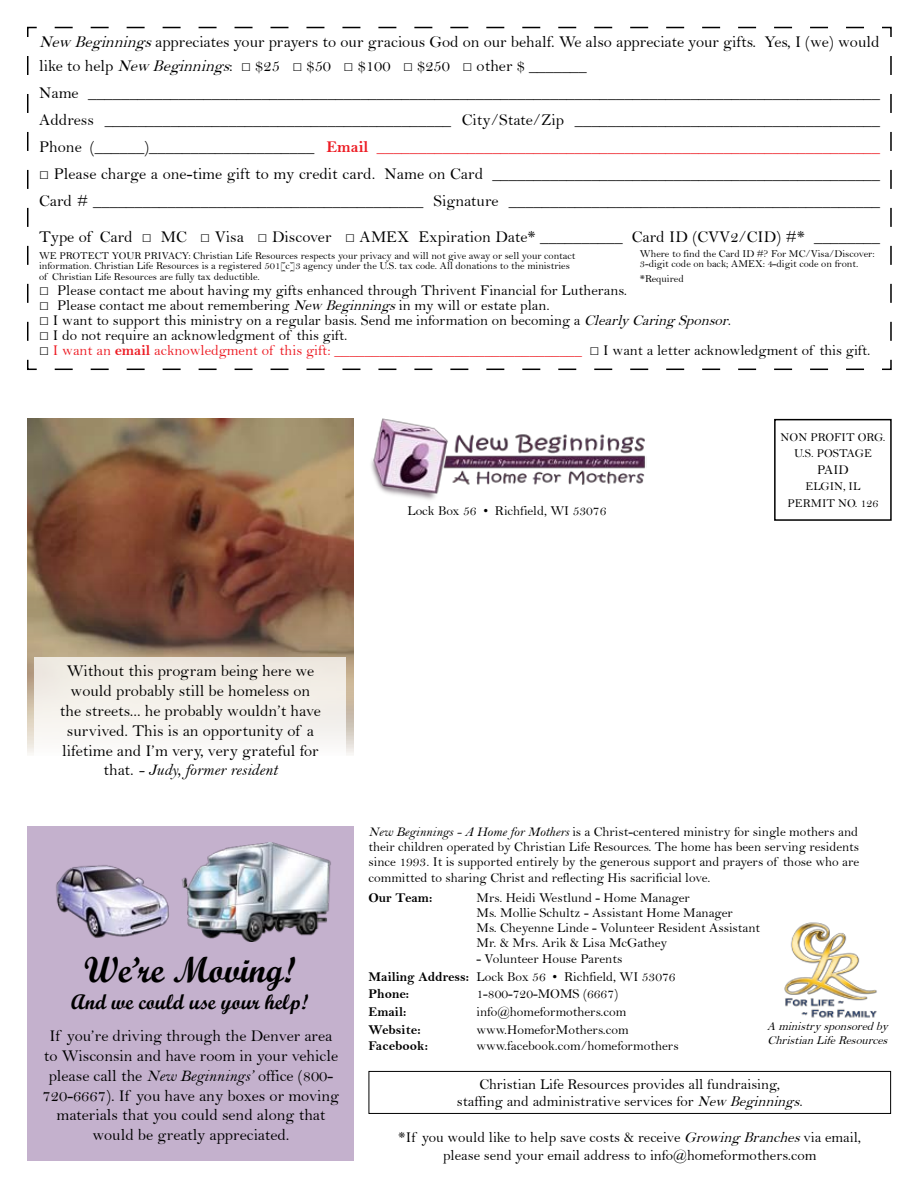
<style>
.page{position:relative;width:918px;height:1188px;background:#fff}
.page>*{position:absolute;margin:0;border:0;box-sizing:border-box;transform-origin:0 0}
.t1{font:36px "Script MT Bold";color:#000}
.t2{font:21px "Script MT Bold";color:#000}
.t3{font:16.5px/19.8px "Bell";color:#000}
.t4{font:16.5px "Bell MT Italic";color:#000}
.t5{font:15px/16.5px "Bell";color:#000;text-align:center}
.t6{font:15px "Bell";color:#ed1c24}
.t7{font:13.5px/15.5px "Bell";color:#000}
.t8{font:13.5px "Bell MT Bold";color:#000}
.t9{font:12px/16.5px "Bell";color:#000;text-align:center}
.t10{font:italic 12px/13.5px "Bell";color:#000}
.t11{font:10.5px/10.5px "Bell";color:#000}
.s1{font-style:italic}
.s2{font-family:"Segoe UI"}
.s3{font-family:"Bell MT Bold";color:#ed1c24}
.s4{color:#ed1c24}
.s5{font-family:"Segoe UI";font-size:16.5px}
.s6{font-family:"Segoe UI";font-size:16.5px;color:#000}
.s7{font-family:"Bell MT Bold"}
.s8{color:#000}
.s9{font-family:"Bell"}
.s10{font-family:"Bell MT Italic"}
</style>
<div class="page">
<svg style="left:27px;top:26px;width:865px;height:345px"></svg>
<div style="left:369px;top:1071px;width:522px;height:43px;border:1px solid #000"></div>
<div style="left:774px;top:419px;width:118px;height:102px;border:2px solid #000"></div>
<img style="left:371px;top:418px;width:274px;height:82px">
<img style="left:784px;top:922px;width:93px;height:96px">
<img style="left:27px;top:418px;width:327px;height:337px">
<div style="left:34px;top:658px;width:312px;height:129px;background:linear-gradient(to bottom,#ede7de,#fff)"></div>
<div style="left:27px;top:826px;width:327px;height:335px;background:#c4b1cd"></div>
<img style="left:56px;top:843px;width:275px;height:99px">
<p class="t3" style="left:39px;top:30px;width:842px;line-height:24px"><span class="s1">New Beginnings</span>appreciates your prayers to our gracious God on our behalf. We also appreciate your gifts. Yes, I (we) would like to help <span class="s1">New Beginnings</span>: <span class="s2">□</span> $25 <span class="s2">□</span> $50 <span class="s2">□</span> $100 <span class="s2">□</span> $250 <span class="s2">□</span> other $ _______</p>
<p class="t3" style="left:39px;top:79px;width:843px;line-height:27px;text-align:justify">Name ________________________________________________________________________________________________ Address __________________________________________ City/State/Zip _____________________________________ Phone (______)____________________ <span class="s3">Email</span> <span class="s4">_____________________________________________________________</span></p>
<p class="t3" style="left:39px;top:160px;width:843px;line-height:27px"><span class="s2">□</span> Please charge a one-time gift to my credit card. Name on Card _______________________________________________<br>Card # ________________________________________ Signature _____________________________________________</p>
<p class="t3" style="left:39px;top:227px;width:842px">Type of Card <span class="s2">□</span> MC <span class="s2">□</span> Visa <span class="s2">□</span> Discover <span class="s2">□</span> AMEX Expiration Date* __________ Card ID (CVV2/CID) #* ________</p>
<p class="t11" style="left:39px;top:250px;width:538px">WE PROTECT YOUR PRIVACY: Christian Life Resources respects your privacy and will not give away or sell your contact information. Christian Life Resources is a registered 501[c]3 agency under the U.S. tax code. All donations to the ministries of Christian Life Resources are fully tax deductible.</p>
<p class="t5" style="left:39px;top:282px;width:589px"><span class="s5">□</span> Please contact me about having my gifts enhanced through Thrivent Financial for Lutherans.</p>
<p class="t5" style="left:39px;top:297px;width:512px"><span class="s5">□</span> Please contact me about remembering <span class="s1">New Beginnings</span>in my will or estate plan.</p>
<p class="t5" style="left:39px;top:312px;width:695px"><span class="s5">□</span> I want to support this ministry on a regular basis. Send me information on becoming a <span class="s1">Clearly CaringSponsor</span>.</p>
<p class="t5" style="left:39px;top:327px;width:310px"><span class="s5">□</span> I do not require an acknowledgment of this gift.</p>
<p class="t6" style="left:39px;top:341px;width:833px"><span class="s6">□</span> I want an <span class="s7">email</span> acknowledgment of this gift: _________________________________ <span class="s6">□</span> <span class="s8">I want a letter acknowledgment of this gift.</span></p>
<p class="t11" style="left:640px;top:248px;width:236px">Where to find the Card ID #? For MC/Visa/Discover:<br>3-digit code on back; AMEX: 4-digit code on front.</p>
<p class="t11" style="left:640px;top:273px;width:45px">*Required</p>
<p class="t7" style="left:407px;top:503px;width:201px">Lock Box 56 • Richfield, WI 53076</p>
<p class="t9" style="left:781px;top:429px;width:106px">NON PROFIT ORG.<br>U.S. POSTAGE</p>
<p class="t7" style="left:817px;top:462px;width:33px">PAID</p>
<p class="t9" style="left:788px;top:478px;width:93px">ELGIN, IL<br>PERMIT NO. 126</p>
<p class="t3" style="left:60px;top:661px;width:263px;text-align:center">Without this program being here we would probably still be homeless on the streets... he probably wouldn’t have survived. This is an opportunity of a lifetime and I’m very, very grateful for</p>
<p class="t4" style="left:104px;top:760px;width:175px"><span class="s9">that.</span> - Judy, former resident</p>
<h1 class="t1" style="left:84px;top:948px;width:213px">We’re Moving!</h1>
<p class="t2" style="left:71px;top:989px;width:239px">And we could use your help!</p>
<p class="t3" style="left:43px;top:1026px;width:298px;text-align:center">If you’re driving through the Denver area to Wisconsin and have room in your vehicle please call the <span class="s10">New Beginnings’</span> office (800- 720-6667). If you have any boxes or moving materials that you could send along that would be greatly appreciated.</p>
<p class="t7" style="left:369px;top:824px;width:492px;text-align:justify"><span class="s10">New Beginnings - A Home for Mothers</span> is a Christ-centered ministry for single mothers and their children operated by Christian Life Resources. The home has been serving residents since 1993. It is supported entirely by the generous support and prayers of those who are committed to sharing Christ and reflecting His sacrificial love.</p>
<p class="t8" style="left:369px;top:890px;width:65px">Our Team:</p>
<p class="t7" style="left:477px;top:890px;width:285px;line-height:15px">Mrs. Heidi Westlund - Home Manager<br>Ms. Mollie Schultz - Assistant Home Manager<br>Ms. Cheyenne Linde - Volunteer Resident Assistant Mr. &amp; Mrs. Arik &amp; Lisa McGathey</p>
<p class="t7" style="left:369px;top:950px;width:309px;line-height:17.7px;text-indent:108px">- Volunteer House Parents<br><span class="s7">Mailing Address:</span> Lock Box 56 • Richfield, WI 53076</p>
<p class="t8" style="left:369px;top:986px;width:42px">Phone:</p>
<p class="t7" style="left:477px;top:986px;width:143px">1-800-720-MOMS (6667)</p>
<p class="t8" style="left:369px;top:1004px;width:39px">Email:</p>
<p class="t7" style="left:477px;top:1004px;width:151px">info@homeformothers.com</p>
<p class="t8" style="left:369px;top:1021px;width:54px">Website:</p>
<p class="t7" style="left:477px;top:1022px;width:153px">www.HomeforMothers.com</p>
<p class="t8" style="left:369px;top:1038px;width:61px">Facebook:</p>
<p class="t7" style="left:477px;top:1038px;width:204px">www.facebook.com/homeformothers</p>
<p class="t10" style="left:767px;top:1020px;width:125px">A ministry sponsoredby<br>ChristianLifeResources</p>
<p class="t5" style="left:457px;top:1076px;width:349px">Christian Life Resources provides all fundraising, staffing and administrative services for <span class="s1">New Beginnings</span>.</p>
<p class="t5" style="left:398px;top:1128px;width:464px;line-height:18px">*If you would like to help save costs &amp; receive <span class="s1">GrowingBranches</span>via email, please send your email address to info@homeformothers.com</p>
</div>
